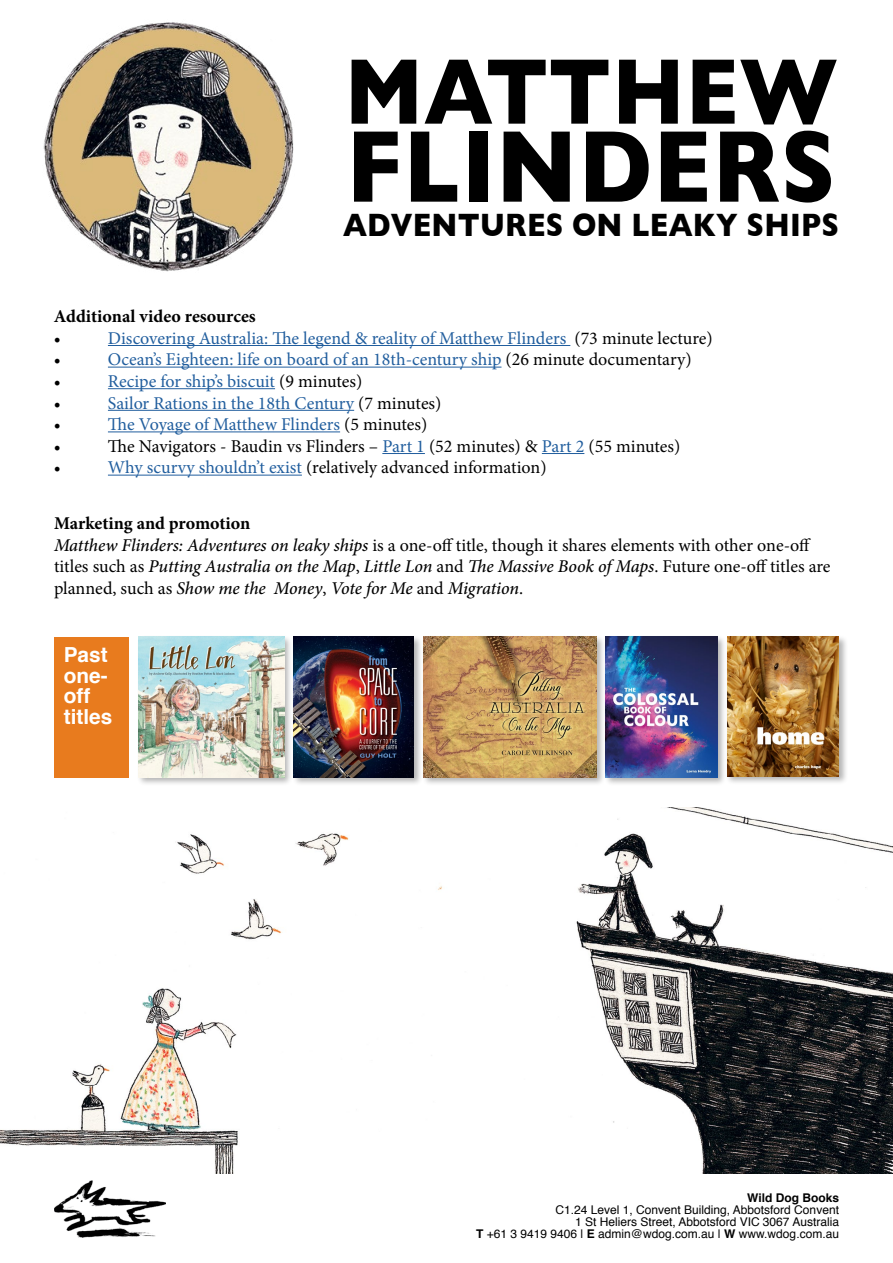
<style>
.page{position:relative;width:893px;height:1263px;background:#fff}
.page>*{position:absolute;margin:0;border:0;box-sizing:border-box;transform-origin:0 0}
.t1{font:700 103.5px "Gill Sans";letter-spacing:.01em;color:#000;scale:.87 1}
.t2{font:700 94.5px "Gill Sans";letter-spacing:.01em;color:#000;scale:.87 1}
.t3{font:700 33px "Gill Sans";letter-spacing:.01em;color:#000;scale:.87 1}
.t4{font:700 20.85px/20.9px "Helvetica";color:#fff}
.t5{font:italic 500 18px/21.6px "Minion Pro";letter-spacing:-.01em;color:#000}
.t6{font:18px "Minion Pro";color:#215e9e}
.t7{font:18px "Minion Pro";color:#000}
.t8{font:700 18px "Minion Pro";color:#000}
.t9{font:12px/12px "Helvetica";color:#000;text-align:right}
.t10{font:700 12px "Helvetica";color:#000}
.s1{color:#000}
.s2{color:#215e9e}
.s3{font-weight:700;font-style:normal}
.s4{font-weight:400;font-style:normal}
.s5{font-weight:700}
</style>
<div class="page">
<img style="left:0;top:808px;width:893px;height:366px">
<img style="left:54px;top:1181px;width:111px;height:56px">
<img style="left:43px;top:22px;width:251px;height:250px">
<div style="left:54px;top:637px;width:75px;height:141px;background:#e87b1e"></div>
<div style="left:137px;top:635px;width:156px;height:152px;background:#000;opacity:.3"></div>
<img style="left:138px;top:637px;width:146px;height:141px">
<div style="left:292px;top:635px;width:131px;height:152px;background:#000;opacity:.3"></div>
<img style="left:294px;top:637px;width:120px;height:141px">
<div style="left:422px;top:635px;width:183px;height:152px;background:#000;opacity:.3"></div>
<img style="left:423px;top:637px;width:173px;height:141px">
<div style="left:604px;top:635px;width:122px;height:152px;background:#000;opacity:.3"></div>
<img style="left:606px;top:637px;width:111px;height:141px">
<div style="left:725px;top:635px;width:123px;height:151px;background:#000;opacity:.3"></div>
<img style="left:727px;top:637px;width:112px;height:139px">
<hr style="left:108px;top:345px;width:462px;height:1px;background:#215e9e">
<hr style="left:108px;top:367px;width:393px;height:1px;background:#215e9e">
<hr style="left:108px;top:388px;width:167px;height:1px;background:#215e9e">
<hr style="left:108px;top:410px;width:246px;height:1px;background:#215e9e">
<hr style="left:108px;top:431px;width:232px;height:1px;background:#215e9e">
<hr style="left:382px;top:453px;width:43px;height:1px;background:#215e9e">
<hr style="left:542px;top:453px;width:42px;height:1px;background:#215e9e">
<hr style="left:108px;top:475px;width:194px;height:1px;background:#215e9e">
<h2 class="t2" style="left:345px;top:17px;width:568px">MATTHEW</h2>
<h1 class="t1" style="left:346px;top:85px;width:564px">FLINDERS</h1>
<h3 class="t3" style="left:343px;top:199px;width:572px">ADVENTURES ON LEAKY SHIPS</h3>
<p class="t8" style="left:54px;top:304px;width:203px">Additional video resources</p>
<p class="t7" style="left:54px;top:326px;width:9px">•</p>
<p class="t6" style="left:108px;top:326px;width:606px">Discovering Australia: The legend &amp; reality of Matthew Flinders <span class="s1">(73 minute lecture)</span></p>
<p class="t7" style="left:54px;top:347px;width:9px">•</p>
<p class="t6" style="left:108px;top:347px;width:585px">Ocean’s Eighteen: life on board of an 18th-century ship <span class="s1">(26 minute documentary)</span></p>
<p class="t7" style="left:54px;top:369px;width:9px">•</p>
<p class="t6" style="left:108px;top:369px;width:256px">Recipe for ship’s biscuit <span class="s1">(9 minutes)</span></p>
<p class="t7" style="left:54px;top:391px;width:9px">•</p>
<p class="t6" style="left:108px;top:391px;width:335px">Sailor Rations in the 18th Century <span class="s1">(7 minutes)</span></p>
<p class="t7" style="left:54px;top:412px;width:9px">•</p>
<p class="t6" style="left:108px;top:412px;width:321px">The Voyage of Matthew Flinders <span class="s1">(5 minutes)</span></p>
<p class="t7" style="left:54px;top:434px;width:9px">•</p>
<p class="t7" style="left:108px;top:434px;width:574px">The Navigators - Baudin vs Flinders – <span class="s2">Part 1</span> (52 minutes) &amp; <span class="s2">Part 2</span> (55 minutes)</p>
<p class="t7" style="left:54px;top:455px;width:9px">•</p>
<p class="t7" style="left:108px;top:455px;width:440px"><span class="s2">Why scurvy shouldn’t exist</span> (relatively advanced information)</p>
<p class="t5" style="left:54px;top:513px;width:778px"><span class="s3">Marketing and promotion<br></span>Matthew Flinders: Adventures on leaky ships <span class="s4">is a one-off title, though it shares elements with other one-off titles such as</span> Putting Australia on the Map<span class="s4">,</span> Little Lon <span class="s4">and</span> The Massive Book of Maps<span class="s4">. Future one-off titles are planned, such as</span> Show me the Money<span class="s4">,</span> Vote for Me <span class="s4">and</span> Migration<span class="s4">.</span></p>
<p class="t4" style="left:64px;top:644px;width:50px">Past one&shy;off titles</p>
<p class="t10" style="left:747px;top:1188px;width:93px">Wild Dog Books</p>
<p class="t9" style="left:476px;top:1204px;width:364px">C1.24 Level 1, Convent Building, Abbotsford Convent<br>1 St Heliers Street, Abbotsford VIC 3067 Australia<br><span class="s5">T</span> +61 3 9419 9406 | <span class="s5">E</span> admin@wdog.com.au | <span class="s5">W</span> www.wdog.com.au</p>
</div>
